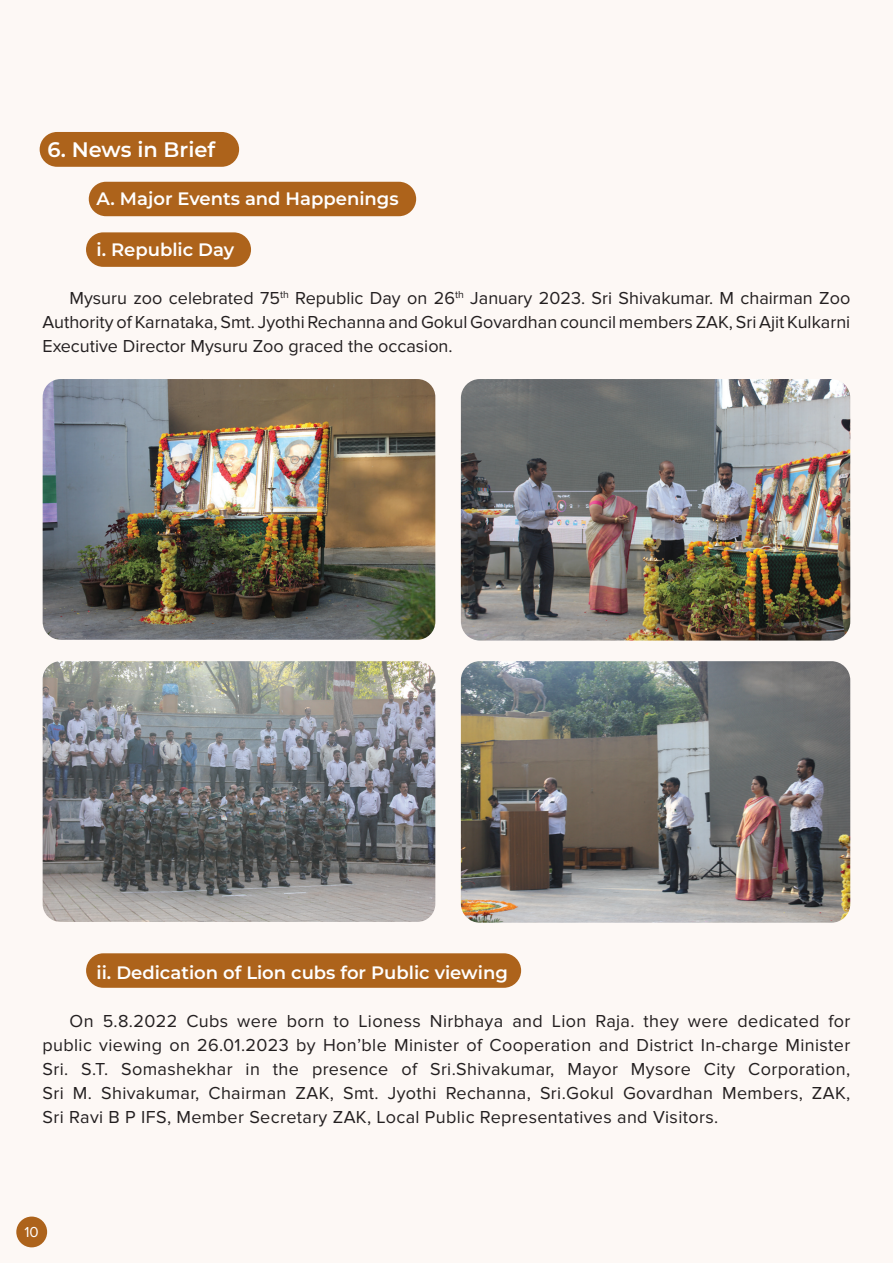
<style>
.page{position:relative;width:893px;height:1263px;background:#fdf8f5}
.page>*{position:absolute;margin:0;border:0;box-sizing:border-box;transform-origin:0 0}
.t1{font:600 21px "Montserrat";color:#fff}
.t2{font:18px/24px "Proxima Nova";color:#231f20;text-align:justify}
.t3{font:600 18px "Montserrat";color:#fff}
.t4{font:15px "Proxima Nova";color:#fff}
</style>
<div class="page">
<div style="left:16px;top:1216px;width:31px;height:31px;background:#ad631b;border-radius:50%"></div>
<div style="left:86px;top:232px;width:165px;height:35px;background:#ad631b;border-radius:17px"></div>
<div style="left:89px;top:182px;width:327px;height:34px;background:#ad631b;border-radius:17px"></div>
<div style="left:40px;top:132px;width:199px;height:35px;background:#ad631b;border-radius:17px"></div>
<img style="left:43px;top:379px;width:392px;height:261px">
<img style="left:43px;top:661px;width:392px;height:261px">
<img style="left:461px;top:379px;width:389px;height:261px">
<img style="left:461px;top:661px;width:389px;height:262px">
<div style="left:86px;top:953px;width:435px;height:35px;background:#ad631b;border-radius:17px"></div>
<p class="t1" style="left:47px;top:137px;width:169px">6. News in Brief</p>
<p class="t3" style="left:97px;top:188px;width:304px">A. Major Events and Happenings</p>
<p class="t3" style="left:97px;top:239px;width:139px">i. Republic Day</p>
<p class="t2" style="left:43px;top:286px;width:809px;text-indent:27px">Mysuru zoo celebrated 75<sup>th</sup> Republic Day on 26<sup>th</sup> January 2023. Sri Shivakumar. M chairman Zoo Authority of Karnataka, Smt. Jyothi Rechanna and Gokul Govardhan council members ZAK, Sri Ajit Kulkarni Executive Director Mysuru Zoo graced the occasion.</p>
<p class="t3" style="left:97px;top:961px;width:413px">ii. Dedication of Lion cubs for Public viewing</p>
<p class="t2" style="left:43px;top:1009px;width:809px;text-indent:27px">On 5.8.2022 Cubs were born to Lioness Nirbhaya and Lion Raja. they were dedicated for public viewing on 26.01.2023 by Hon’ble Minister of Cooperation and District In-charge Minister Sri. S.T. Somashekhar in the presence of Sri.Shivakumar, Mayor Mysore City Corporation, Sri M. Shivakumar, Chairman ZAK, Smt. Jyothi Rechanna, Sri.Gokul Govardhan Members, ZAK, Sri Ravi B P IFS, Member Secretary ZAK, Local Public Representatives and Visitors.</p>
<p class="t4" style="left:24px;top:1223px;width:16px">10</p>
</div>
